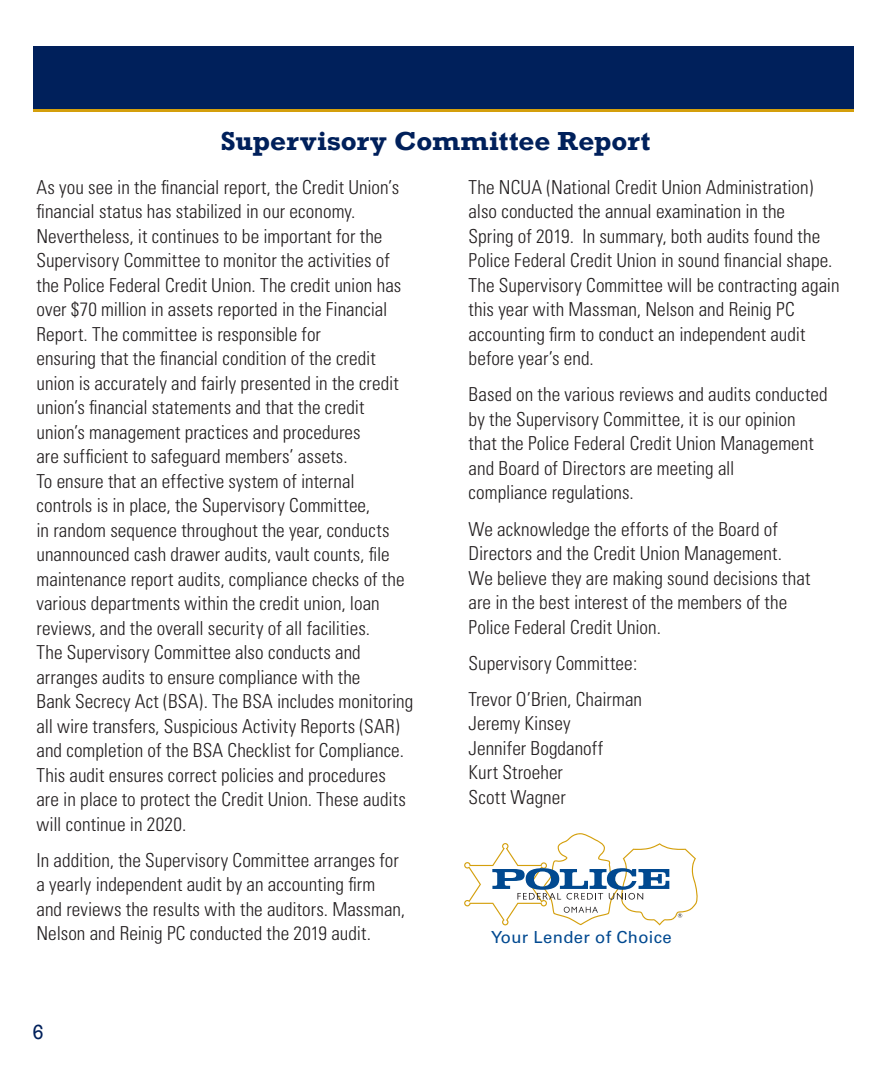
<style>
.page{position:relative;width:882px;height:1071px;background:#fff}
.page>*{position:absolute;margin:0;border:0;box-sizing:border-box;transform-origin:0 0}
.t1{font:700 24.5px "Rockwell";letter-spacing:.005em;color:#00205b;scale:1.06 1}
.t2{font:21px "Rockwell";color:#00205b}
.t3{font:300 condensed 19.25px/24.5px "Univers";color:#231f20}
.t4{font:16.62px "Univers";letter-spacing:.02em;color:#014990}
</style>
<div class="page">
<svg style="left:464px;top:833px;width:234px;height:92px"></svg>
<div style="left:33px;top:49px;width:821px;height:62px;background:#d49f0c"></div>
<div style="left:33px;top:47px;width:821px;height:62px;background:#00205b"></div>
<p class="t1" style="left:221px;top:126px;width:407px">Supervisory Committee Report</p>
<p class="t3" style="left:37px;top:175px;width:378px">As you see in the financial report, the Credit Union’s financial status has stabilized in our economy.<br>Nevertheless, it continues to be important for the Supervisory Committee to monitor the activities of the Police Federal Credit Union. The credit union has over $70 million in assets reported in the Financial Report. The committee is responsible for<br>ensuring that the financial condition of the credit union is accurately and fairly presented in the credit union’s financial statements and that the credit union’s management practices and procedures<br>are sufficient to safeguard members’ assets.<br>To ensure that an effective system of internal controls is in place, the Supervisory Committee,<br>in random sequence throughout the year, conducts unannounced cash drawer audits, vault counts, file maintenance report audits, compliance checks of the various departments within the credit union, loan reviews, and the overall security of all facilities.<br>The Supervisory Committee also conducts and arranges audits to ensure compliance with the<br>Bank Secrecy Act (BSA). The BSA includes monitoring all wire transfers, Suspicious Activity Reports (SAR) and completion of the BSA Checklist for Compliance.<br>This audit ensures correct policies and procedures<br>are in place to protect the Credit Union. These audits will continue in 2020.</p>
<p class="t3" style="left:37px;top:848px;width:370px">In addition, the Supervisory Committee arranges for a yearly independent audit by an accounting firm and reviews the results with the auditors. Massman, Nelson and Reinig PC conducted the 2019 audit.</p>
<p class="t3" style="left:469px;top:175px;width:372px">The NCUA (National Credit Union Administration) also conducted the annual examination in the<br>Spring of 2019. In summary, both audits found the Police Federal Credit Union in sound financial shape.<br>The Supervisory Committee will be contracting again this year with Massman, Nelson and Reinig PC accounting firm to conduct an independent audit before year’s end.</p>
<p class="t3" style="left:469px;top:382px;width:361px">Based on the various reviews and audits conducted by the Supervisory Committee, it is our opinion that the Police Federal Credit Union Management and Board of Directors are meeting all<br>compliance regulations.</p>
<p class="t3" style="left:469px;top:517px;width:343px">We acknowledge the efforts of the Board of Directors and the Credit Union Management.<br>We believe they are making sound decisions that are in the best interest of the members of the Police Federal Credit Union.</p>
<p class="t3" style="left:469px;top:645px;width:175px;line-height:36.2px">Supervisory Committee:<br>Trevor O’Brien, Chairman</p>
<p class="t3" style="left:469px;top:711px;width:136px">Jeremy Kinsey<br>Jennifer Bogdanoff<br>Kurt Stroeher<br>Scott Wagner</p>
<p class="t4" style="left:491px;top:927px;width:182px">Your Lender of Choice</p>
<p class="t2" style="left:32px;top:1019px;width:13px">6</p>
</div>
